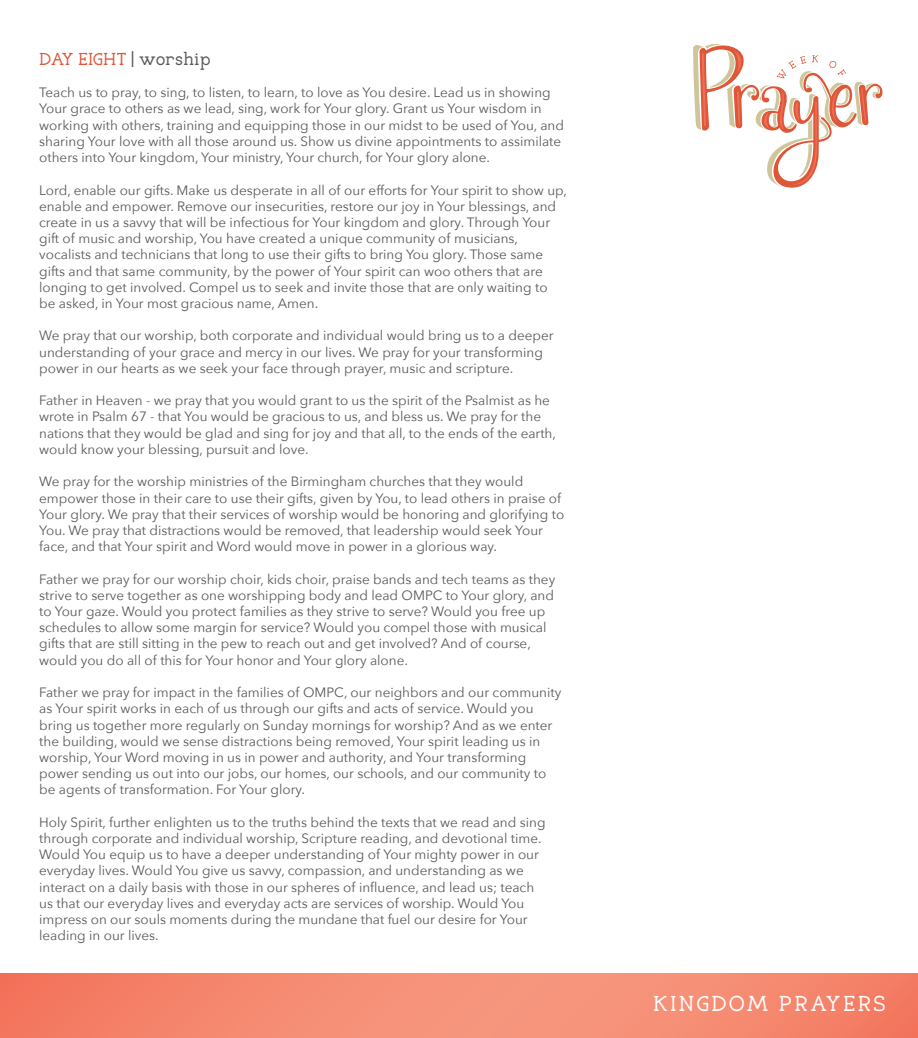
<style>
.page{position:relative;width:918px;height:1038px;background:#fff}
.page>*{position:absolute;margin:0;border:0;box-sizing:border-box;transform-origin:0 0}
.t1{font:22.5px "Eligible";letter-spacing:.1em;color:#fff}
.t2{font:18px "Eligible";color:#dd5738}
.t3{font:13.5px/16.2px "Avenir Next";color:#58595b}
.s1{color:#58595b}
</style>
<div class="page">
<svg style="left:693px;top:43px;width:190px;height:145px"></svg>
<svg style="left:0;top:973px;width:918px;height:64px;background:#f48970"></svg>
<h2 class="t2" style="left:39px;top:43px;width:173px">DAY EIGHT <span class="s1">| worship</span></h2>
<p class="t3" style="left:39px;top:84px;width:526px">Teach us to pray, to sing, to listen, to learn, to love as You desire. Lead us in showing Your grace to others as we lead, sing, work for Your glory. Grant us Your wisdom in working with others, training and equipping those in our midst to be used of You, and sharing Your love with all those around us. Show us divine appointments to assimilate others into Your kingdom, Your ministry, Your church, for Your glory alone.</p>
<p class="t3" style="left:39px;top:181px;width:529px">Lord, enable our gifts. Make us desperate in all of our efforts for Your spirit to show up, enable and empower. Remove our insecurities, restore our joy in Your blessings, and create in us a savvy that will be infectious for Your kingdom and glory. Through Your gift of music and worship, You have created a unique community of musicians, vocalists and technicians that long to use their gifts to bring You glory. Those same gifts and that same community, by the power of Your spirit can woo others that are longing to get involved. Compel us to seek and invite those that are only waiting to be asked, in Your most gracious name, Amen.</p>
<p class="t3" style="left:39px;top:327px;width:516px">We pray that our worship, both corporate and individual would bring us to a deeper understanding of your grace and mercy in our lives. We pray for your transforming power in our hearts as we seek your face through prayer, music and scripture.</p>
<p class="t3" style="left:39px;top:392px;width:518px">Father in Heaven - we pray that you would grant to us the spirit of the Psalmist as he wrote in Psalm 67 - that You would be gracious to us, and bless us. We pray for the nations that they would be glad and sing for joy and that all, to the ends of the earth, would know your blessing, pursuit and love.</p>
<p class="t3" style="left:39px;top:473px;width:527px">We pray for the worship ministries of the Birmingham churches that they would empower those in their care to use their gifts, given by You, to lead others in praise of Your glory. We pray that their services of worship would be honoring and glorifying to You. We pray that distractions would be removed, that leadership would seek Your face, and that Your spirit and Word would move in power in a glorious way.</p>
<p class="t3" style="left:39px;top:570px;width:518px">Father we pray for our worship choir, kids choir, praise bands and tech teams as they strive to serve together as one worshipping body and lead OMPC to Your glory, and to Your gaze. Would you protect families as they strive to serve? Would you free up schedules to allow some margin for service? Would you compel those with musical gifts that are still sitting in the pew to reach out and get involved? And of course, would you do all of this for Your honor and Your glory alone.</p>
<p class="t3" style="left:39px;top:683px;width:524px">Father we pray for impact in the families of OMPC, our neighbors and our community as Your spirit works in each of us through our gifts and acts of service. Would you bring us together more regularly on Sunday mornings for worship? And as we enter the building, would we sense distractions being removed, Your spirit leading us in worship, Your Word moving in us in power and authority, and Your transforming power sending us out into our jobs, our homes, our schools, and our community to be agents of transformation. For Your glory.</p>
<p class="t3" style="left:39px;top:813px;width:508px">Holy Spirit, further enlighten us to the truths behind the texts that we read and sing through corporate and individual worship, Scripture reading, and devotional time.<br>Would You equip us to have a deeper understanding of Your mighty power in our everyday lives. Would You give us savvy, compassion, and understanding as we interact on a daily basis with those in our spheres of influence, and lead us; teach us that our everyday lives and everyday acts are services of worship. Would You impress on our souls moments during the mundane that fuel our desire for Your leading in our lives.</p>
<h1 class="t1" style="left:653px;top:983px;width:234px">KINGDOM PRAYERS</h1>
</div>
